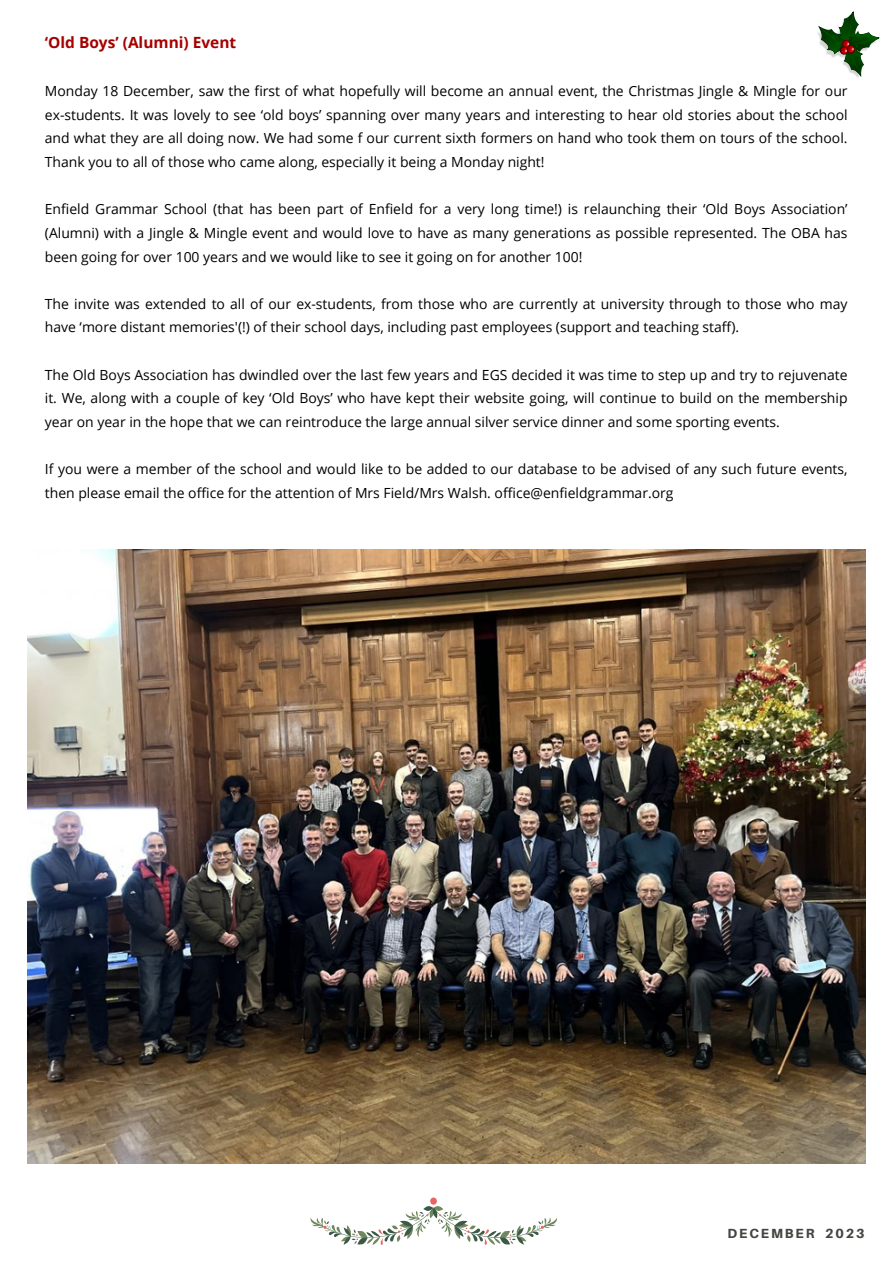
<style>
.page{position:relative;width:893px;height:1264px;background:#fff}
.page>*{position:absolute;margin:0;border:0;box-sizing:border-box;transform-origin:0 0}
.t1{font:700 15.45px "Open Sans";color:#a60000}
.t2{font:13.95px/23.7px "Open Sans";color:#000;text-align:justify}
.t3{font:800 13.2px "Aileron";letter-spacing:.14em;color:#444440}
</style>
<div class="page">
<svg style="left:817px;top:11px;width:63px;height:67px"></svg>
<svg style="left:310px;top:1197px;width:247px;height:48px"></svg>
<img style="left:28px;top:549px;width:837px;height:614px">
<p class="t1" style="left:45px;top:31px;width:193px">‘Old Boys’ (Alumni) Event</p>
<p class="t2" style="left:45px;top:79px;width:804px">Monday 18 December, saw the first of what hopefully will become an annual event, the Christmas Jingle &amp; Mingle for our ex-students. It was lovely to see ‘old boys’ spanning over many years and interesting to hear old stories about the school and what they are all doing now. We had some f our current sixth formers on hand who took them on tours of the school.<br>Thank you to all of those who came along, especially it being a Monday night!</p>
<p class="t2" style="left:45px;top:197px;width:804px">Enfield Grammar School (that has been part of Enfield for a very long time!) is relaunching their ‘Old Boys Association’ (Alumni) with a Jingle &amp; Mingle event and would love to have as many generations as possible represented. The OBA has been going for over 100 years and we would like to see it going on for another 100!</p>
<p class="t2" style="left:45px;top:291px;width:804px">The invite was extended to all of our ex-students, from those who are currently at university through to those who may have ‘more distant memories'(!) of their school days, including past employees (support and teaching staff).</p>
<p class="t2" style="left:45px;top:362px;width:804px">The Old Boys Association has dwindled over the last few years and EGS decided it was time to step up and try to rejuvenate it. We, along with a couple of key ‘Old Boys’ who have kept their website going, will continue to build on the membership year on year in the hope that we can reintroduce the large annual silver service dinner and some sporting events.</p>
<p class="t2" style="left:45px;top:457px;width:804px">If you were a member of the school and would like to be added to our database to be advised of any such future events, then please email the office for the attention of Mrs Field/Mrs Walsh. office@enfieldgrammar.org</p>
<p class="t3" style="left:727px;top:1225px;width:138px">DECEMBER 2023</p>
</div>
